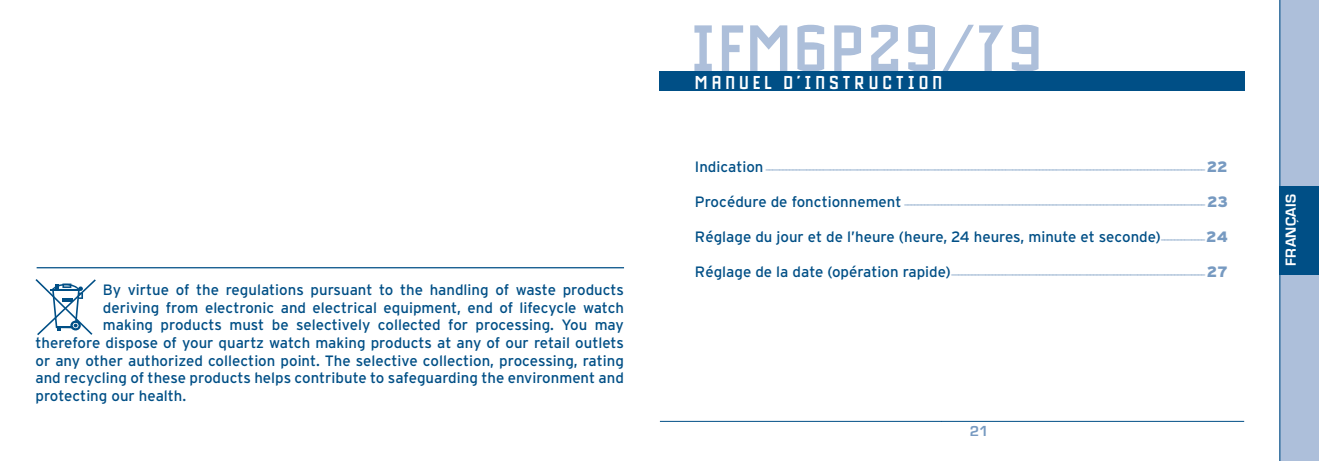
<style>
.page{position:relative;width:1319px;height:461px;background:#fff}
.page>*{position:absolute;margin:0;border:0;box-sizing:border-box;transform-origin:0 0}
.t1{font:700 70px "Drukpa";letter-spacing:.04em;color:#adbfda}
.t2{font:700 20px "Drukpa";letter-spacing:.2em;color:#fff}
.t3{font:15px "Interstate";color:#004f86}
.t4{font:700 15px "Eurostile";letter-spacing:.025em;color:#fff}
.t5{font:700 15px "Eurostile";color:#779ac1}
.t6{font:7.5px "Interstate";color:#779ac1}
.s1{font-size:15px;color:#004f86}
.s2{font-weight:900;font-size:15px}
.s3{font-weight:900;color:#779ac1}
</style>
<div class="page">
<hr style="left:659px;top:421px;width:282px;height:1px;background:#004f86">
<hr style="left:941px;top:421px;width:302px;height:1px;background:#004f86">
<div style="left:1278px;top:0;width:40px;height:461px;background:#adbfda"></div>
<div style="left:1278px;top:186px;width:40px;height:88px;background:#004f86"></div>
<hr style="left:1279px;top:0;width:1px;height:461px;background:#004f86">
<svg style="left:35px;top:279px;width:61px;height:56px"></svg>
<hr style="left:37px;top:267px;width:587px;height:1px;background:#004f86">
<div style="left:659px;top:71px;width:585px;height:20px;background:#004f86"></div>
<p class="t3" style="left:103px;top:282px;width:522px">By virtue of the regulations pursuant to the handling of waste products</p>
<p class="t3" style="left:103px;top:299px;width:522px">deriving from electronic and electrical equipment, end of lifecycle watch</p>
<p class="t3" style="left:103px;top:317px;width:522px">making products must be selectively collected for processing. You may</p>
<p class="t3" style="left:35px;top:334px;width:590px">therefore dispose of your quartz watch making products at any of our retail outlets</p>
<p class="t3" style="left:35px;top:352px;width:590px">or any other authorized collection point. The selective collection, processing, rating</p>
<p class="t3" style="left:35px;top:369px;width:590px">and recycling of these products helps contribute to safeguarding the environment and</p>
<p class="t3" style="left:35px;top:387px;width:152px">protecting our health.</p>
<h1 class="t1" style="left:690px;top:11px;width:353px">IFM6P29/79</h1>
<h2 class="t2" style="left:694px;top:72px;width:249px">MANUEL D’INSTRUCTION</h2>
<p class="t6" style="left:694px;top:162px;width:534px"><span class="s1">Indication</span> __________________________________________________________________________________________________________________________________ <span class="s2">22</span></p>
<p class="t6" style="left:694px;top:197px;width:534px"><span class="s1">Procédure de fonctionnement</span> _________________________________________________________________________________________ <span class="s2">23</span></p>
<p class="t3" style="left:694px;top:228px;width:534px">Réglage du jour et de l’heure (heure, 24 heures, minute et seconde)<sup>_____________</sup><span class="s3">24</span></p>
<p class="t6" style="left:694px;top:267px;width:534px"><span class="s1">Réglage de la date (opération rapide)</span> ___________________________________________________________________________ <span class="s2">27</span></p>
<p class="t4" style="left:1282px;top:265px;width:74px;rotate:-90deg">Français</p>
<p class="t5" style="left:969px;top:422px;width:20px">21</p>
</div>
